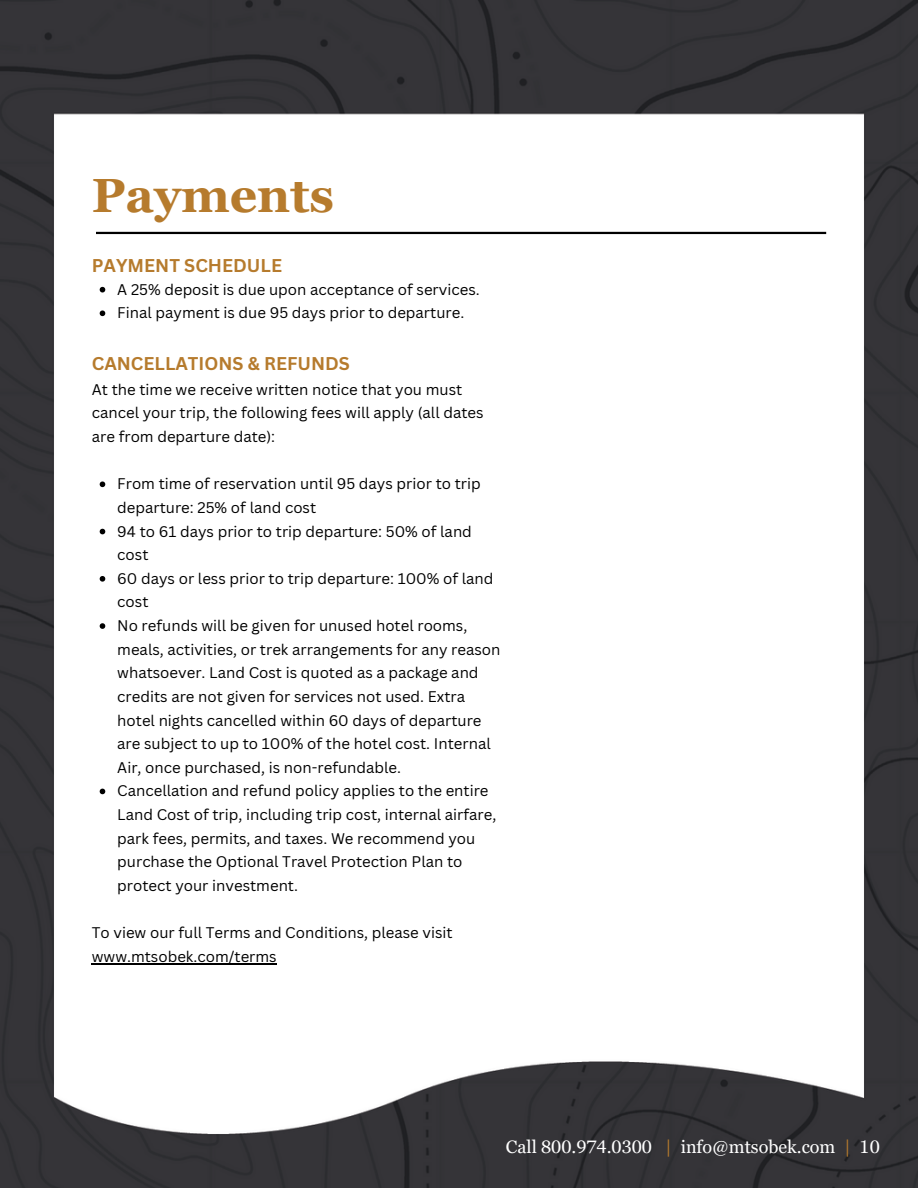
<style>
.page{position:relative;width:918px;height:1188px;background:#fff}
.page>*{position:absolute;margin:0;border:0;box-sizing:border-box;transform-origin:0 0}
.t1{font:700 48px "Georgia Pro";color:#b67b2d}
.t2{font:700 18px "Canva Sans";color:#b67b2d}
.t3{font:18px "Georgia Pro";color:#fff}
.t4{font:15px/23.7px "Canva Sans";color:#000}
.s1{color:#b67b2d}
</style>
<div class="page">
<img style="left:0;top:0;width:918px;height:1188px">
<svg style="left:100px;top:287px;width:5px;height:5px"></svg>
<svg style="left:100px;top:310px;width:5px;height:6px"></svg>
<svg style="left:100px;top:481px;width:5px;height:6px"></svg>
<svg style="left:100px;top:529px;width:5px;height:5px"></svg>
<svg style="left:100px;top:576px;width:5px;height:6px"></svg>
<svg style="left:100px;top:623px;width:5px;height:6px"></svg>
<svg style="left:100px;top:789px;width:5px;height:5px"></svg>
<hr style="left:92px;top:963px;width:185px;height:1px;background:#000">
<hr style="left:96px;top:232px;width:730px;height:2px;background:#000">
<h1 class="t1" style="left:92px;top:168px;width:244px">Payments</h1>
<h2 class="t2" style="left:92px;top:253px;width:192px">PAYMENT SCHEDULE</h2>
<p class="t4" style="left:117px;top:277px;width:364px">A 25% deposit is due upon acceptance of services.</p>
<p class="t4" style="left:117px;top:301px;width:349px">Final payment is due 95 days prior to departure.</p>
<p class="t2" style="left:92px;top:351px;width:260px">CANCELLATIONS &amp; REFUNDS</p>
<p class="t4" style="left:92px;top:377px;width:393px">At the time we receive written notice that you must cancel your trip, the following fees will apply (all dates are from departure date):</p>
<p class="t4" style="left:117px;top:472px;width:365px">From time of reservation until 95 days prior to trip departure: 25% of land cost</p>
<p class="t4" style="left:117px;top:519px;width:356px">94 to 61 days prior to trip departure: 50% of land cost</p>
<p class="t4" style="left:117px;top:566px;width:378px">60 days or less prior to trip departure: 100% of land cost</p>
<p class="t4" style="left:117px;top:613px;width:385px">No refunds will be given for unused hotel rooms, meals, activities, or trek arrangements for any reason whatsoever. Land Cost is quoted as a package and credits are not given for services not used. Extra hotel nights cancelled within 60 days of departure are subject to up to 100% of the hotel cost. Internal Air, once purchased, is non-refundable.</p>
<p class="t4" style="left:117px;top:779px;width:381px">Cancellation and refund policy applies to the entire Land Cost of trip, including trip cost, internal airfare, park fees, permits, and taxes. We recommend you purchase the Optional Travel Protection Plan to protect your investment.</p>
<p class="t4" style="left:92px;top:921px;width:363px">To view our full Terms and Conditions, please visit www.mtsobek.com/terms</p>
<h3 class="t3" style="left:506px;top:1137px;width:375px">Call 800.974.0300 <span class="s1">|</span> info@mtsobek.com <span class="s1">|</span> 10</h3>
</div>
